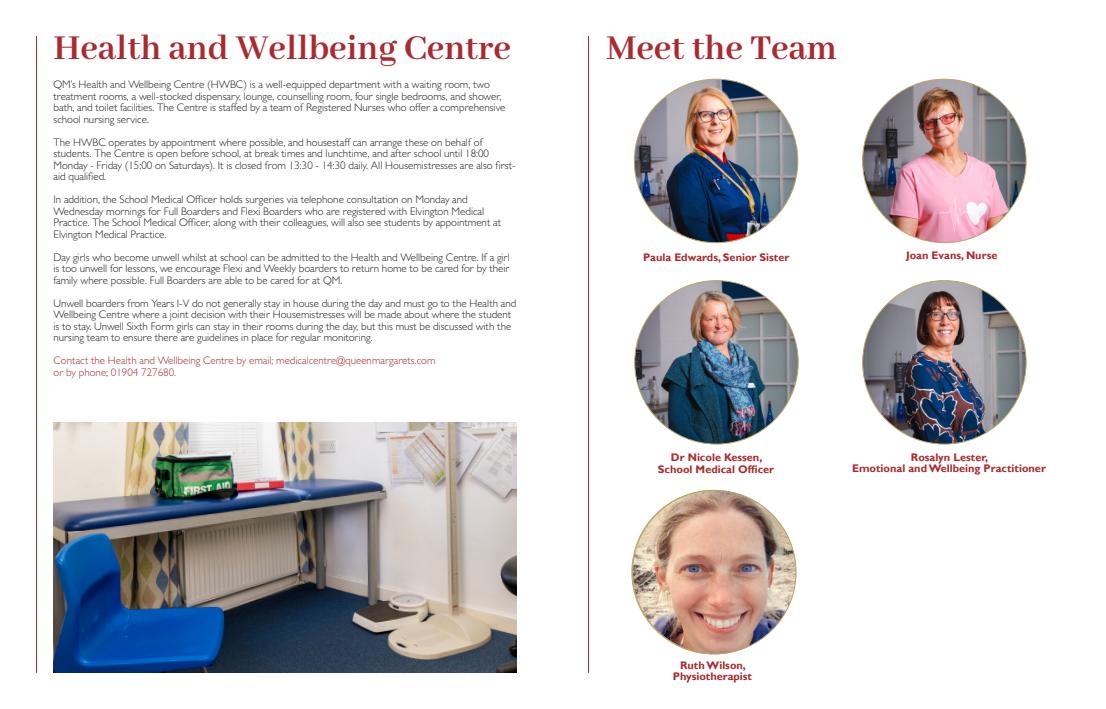
<style>
.page{position:relative;width:1106px;height:709px;background:#fff}
.page>*{position:absolute;margin:0;border:0;box-sizing:border-box;transform-origin:0 0}
.t1{font:700 38px "Abhaya Libre";color:#a92b30}
.t2{font:300 11px/11.5px "Gill Sans MT Std";color:#231f20}
.t3{font:700 11px "Gill Sans";color:#a92b30}
.t4{font:300 11px "Gill Sans MT Std";color:#a92b30}
</style>
<div class="page">
<hr style="left:36px;top:36px;width:1px;height:637px;background:#a92b30">
<hr style="left:588px;top:36px;width:1px;height:637px;background:#a92b30">
<img style="left:53px;top:422px;width:464px;height:251px">
<img style="left:634px;top:79px;width:163px;height:164px;border-radius:82px">
<img style="left:862px;top:79px;width:164px;height:164px;border-radius:82px">
<img style="left:862px;top:280px;width:164px;height:164px;border-radius:82px">
<img style="left:634px;top:280px;width:164px;height:164px;border-radius:82px">
<img style="left:632px;top:490px;width:164px;height:164px;border-radius:82px">
<p class="t1" style="left:54px;top:27px;width:459px">Health and Wellbeing Centre</p>
<p class="t2" style="left:54px;top:79px;width:438px">QM’s Health and Wellbeing Centre (HWBC) is a well-equipped department with a waiting room, two</p>
<p class="t2" style="left:54px;top:90px;width:453px">treatment rooms, a well-stocked dispensary, lounge, counselling room, four single bedrooms, and shower, bath, and toilet facilities. The Centre is staffed by a team of Registered Nurses who offer a comprehensive school nursing service.</p>
<p class="t2" style="left:54px;top:136px;width:431px">The HWBC operates by appointment where possible, and housestaff can arrange these on behalf of</p>
<p class="t2" style="left:54px;top:148px;width:437px">students. The Centre is open before school, at break times and lunchtime, and after school until 18:00</p>
<p class="t2" style="left:54px;top:159px;width:463px">Monday - Friday (15:00 on Saturdays). It is closed from 13:30 - 14:30 daily. All Housemistresses are also first&shy;aid qualified.</p>
<p class="t2" style="left:54px;top:194px;width:416px">In addition, the School Medical Officer holds surgeries via telephone consultation on Monday and</p>
<p class="t2" style="left:54px;top:205px;width:449px">Wednesday mornings for Full Boarders and Flexi Boarders who are registered with Elvington Medical<br>Practice. The School Medical Officer, along with their colleagues, will also see students by appointment at<br>Elvington Medical Practice.</p>
<p class="t2" style="left:54px;top:251px;width:458px;text-align:justify">Day girls who become unwell whilst at school can be admitted to the Health and Wellbeing Centre. If a girl is too unwell for lessons, we encourage Flexi and Weekly boarders to return home to be cared for by their family where possible. Full Boarders are able to be cared for at QM.</p>
<p class="t2" style="left:54px;top:297px;width:464px">Unwell boarders from Years I-V do not generally stay in house during the day and must go to the Health and Wellbeing Centre where a joint decision with their Housemistresses will be made about where the student is to stay. Unwell Sixth Form girls can stay in their rooms during the day, but this must be discussed with the nursing team to ensure there are guidelines in place for regular monitoring.</p>
<p class="t4" style="left:54px;top:354px;width:383px">Contact the Health and Wellbeing Centre by email; medicalcentre@queenmargarets.com</p>
<p class="t4" style="left:54px;top:365px;width:124px">or by phone; 01904 727680.</p>
<p class="t1" style="left:606px;top:28px;width:232px">Meet the Team</p>
<p class="t3" style="left:643px;top:250px;width:148px">Paula Edwards, Senior Sister</p>
<p class="t3" style="left:906px;top:249px;width:93px">Joan Evans, Nurse</p>
<p class="t3" style="left:671px;top:451px;width:93px">Dr Nicole Kessen,</p>
<p class="t3" style="left:658px;top:462px;width:118px">School Medical Officer</p>
<p class="t3" style="left:680px;top:658px;width:67px">Ruth Wilson,</p>
<p class="t3" style="left:673px;top:670px;width:81px">Physiotherapist</p>
<p class="t3" style="left:911px;top:450px;width:79px">Rosalyn Lester,</p>
<p class="t3" style="left:852px;top:461px;width:195px">Emotional and Wellbeing Practitioner</p>
</div>
